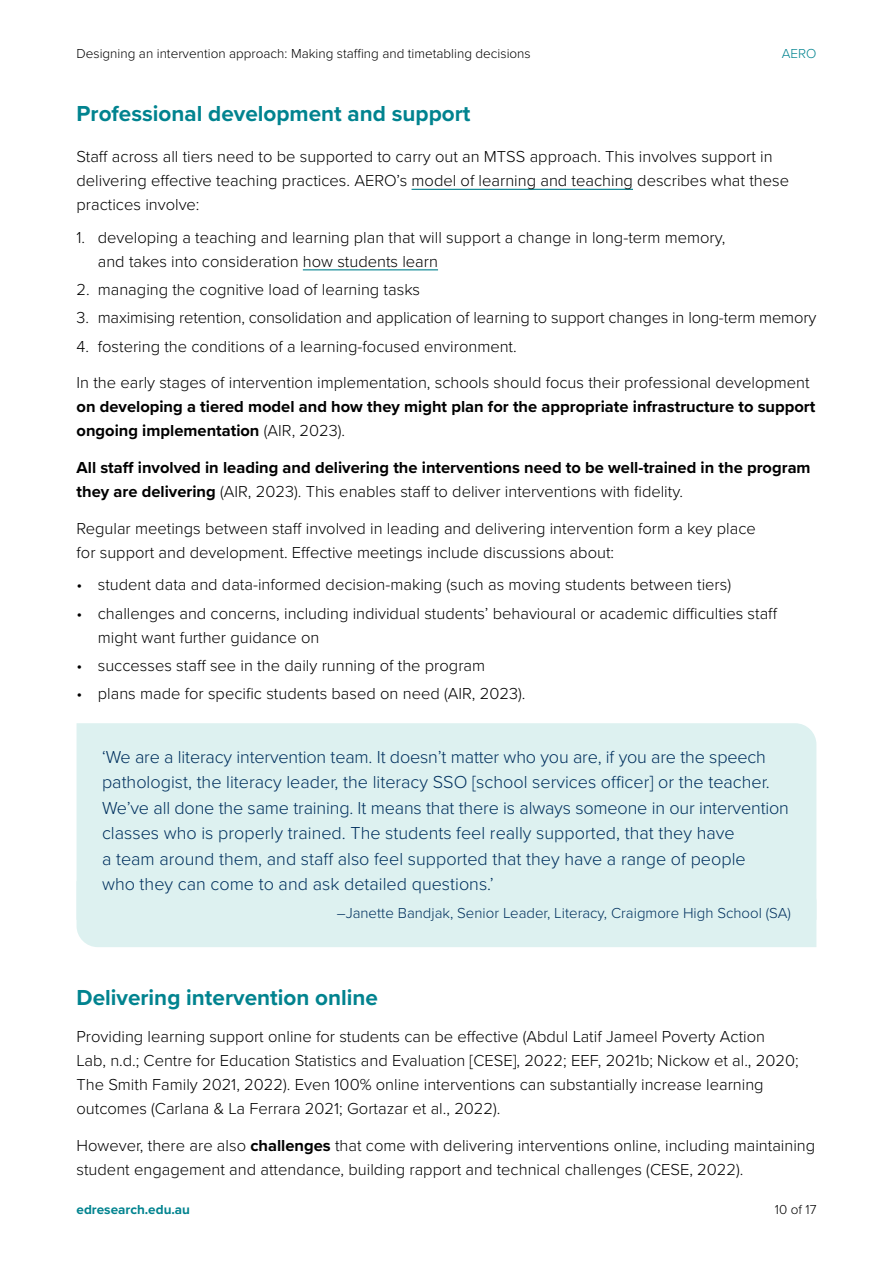
<style>
.page{position:relative;width:893px;height:1263px;background:#fff}
.page>*{position:absolute;margin:0;border:0;box-sizing:border-box;transform-origin:0 0}
.t1{font:700 22.5px "Proxima Nova";color:#01838f}
.Quotes___source_name{font:300 18px/25.5px "Proxima Nova";color:#00305e}
.t2{font:300 16.5px/24px "Proxima Nova";color:#000}
.t3{font:700 16.5px/24px "Proxima Nova";color:#000}
.Source_name{font:300 15px "Proxima Nova";color:#00305e}
.t4{font:300 13.5px "Proxima Nova";color:#000}
.t5{font:700 13.5px "Proxima Nova";color:#01838f}
.t6{font:300 13.5px "Proxima Nova";color:#01838f}
.s1{font-weight:300}
.s2{font-weight:700}
</style>
<div class="page">
<hr style="left:412px;top:189px;width:221px;height:1px;background:#01838f">
<hr style="left:303px;top:269px;width:135px;height:1px;background:#01838f">
<div style="left:77px;top:723px;width:739px;height:158px;background:#ddf1f0"></div>
<div style="left:77px;top:881px;width:739px;height:66px;background:#ddf1f0"></div>
<p class="t4" style="left:77px;top:43px;width:456px">Designing an intervention approach: Making staffing and timetabling decisions</p>
<p class="t6" style="left:782px;top:43px;width:36px">AERO</p>
<h2 class="t1" style="left:77px;top:97px;width:395px">Professional development and support</h2>
<p class="t2" style="left:77px;top:144px;width:714px">Staff across all tiers need to be supported to carry out an MTSS approach. This involves support in delivering effective teaching practices. AERO’s model of learning and teaching describes what these practices involve:</p>
<p class="t2" style="left:98px;top:224px;width:629px;text-indent:-21px">1. developing a teaching and learning plan that will support a change in long-term memory, and takes into consideration how students learn</p>
<p class="t2" style="left:77px;top:277px;width:345px">2. managing the cognitive load of learning tasks</p>
<p class="t2" style="left:77px;top:305px;width:741px">3. maximising retention, consolidation and application of learning to support changes in long‑term memory</p>
<p class="t2" style="left:77px;top:333px;width:442px">4. fostering the conditions of a learning-focused environment.</p>
<p class="t3" style="left:77px;top:370px;width:740px"><span class="s1">In the early stages of intervention implementation, schools should focus their professional development </span>on developing a tiered model and how they might plan for the appropriate infrastructure to support ongoing implementation <span class="s1">(AIR, 2023).</span></p>
<p class="t3" style="left:77px;top:455px;width:736px">All staff involved in leading and delivering the interventions need to be well-trained in the program they are delivering <span class="s1">(AIR, 2023). This enables staff to deliver interventions with fidelity.</span></p>
<p class="t2" style="left:77px;top:515px;width:681px">Regular meetings between staff involved in leading and delivering intervention form a key place for support and development. Effective meetings include discussions about:</p>
<p class="t2" style="left:77px;top:572px;width:656px">• student data and data-informed decision-making (such as moving students between tiers)</p>
<p class="t2" style="left:98px;top:600px;width:681px;text-indent:-21px">• challenges and concerns, including individual students’ behavioural or academic difficulties staff might want further guidance on</p>
<p class="t2" style="left:77px;top:652px;width:410px">• successes staff see in the daily running of the program</p>
<p class="t2" style="left:77px;top:681px;width:450px">• plans made for specific students based on need (AIR, 2023).</p>
<p class="Quotes___source_name" style="left:102px;top:743px;width:688px">‘We are a literacy intervention team. It doesn’t matter who you are, if you are the speech pathologist, the literacy leader, the literacy SSO [school services officer] or the teacher.<br>We’ve all done the same training. It means that there is always someone in our intervention classes who is properly trained. The students feel really supported, that they have<br>a team around them, and staff also feel supported that they have a range of people<br>who they can come to and ask detailed questions.’</p>
<p class="Source_name" style="left:337px;top:902px;width:456px">–Janette Bandjak, Senior Leader, Literacy, Craigmore High School (SA)</p>
<h2 class="t1" style="left:77px;top:981px;width:303px">Delivering intervention online</h2>
<p class="t2" style="left:77px;top:1023px;width:724px">Providing learning support online for students can be effective (Abdul Latif Jameel Poverty Action<br>Lab, n.d.; Centre for Education Statistics and Evaluation [CESE], 2022; EEF, 2021b; Nickow et al., 2020; The Smith Family 2021, 2022). Even 100% online interventions can substantially increase learning outcomes (Carlana &amp; La Ferrara 2021; Gortazar et al., 2022).</p>
<p class="t2" style="left:77px;top:1132px;width:740px">However, there are also <span class="s2">challenges</span> that come with delivering interventions online, including maintaining student engagement and attendance, building rapport and technical challenges (CESE, 2022).</p>
<p class="t5" style="left:77px;top:1200px;width:115px">edresearch.edu.au</p>
<p class="t4" style="left:775px;top:1200px;width:43px">10 of 17</p>
</div>
